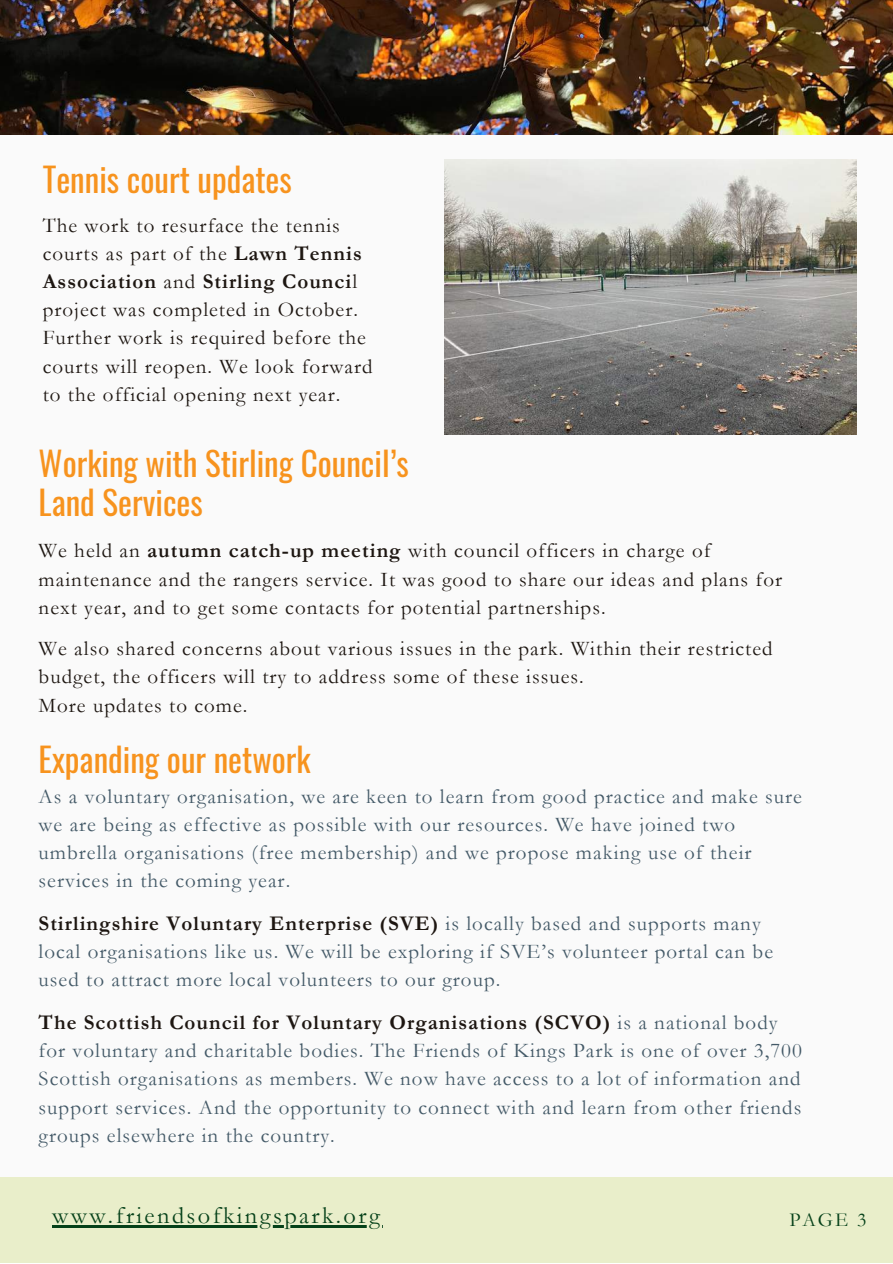
<style>
.page{position:relative;width:893px;height:1264px;background:#fff}
.page>*{position:absolute;margin:0;border:0;box-sizing:border-box;transform-origin:0 0}
.t1{font:33px/39.3px "Oswald";color:#f7931e}
.t2{font:24.3px "Garamond";letter-spacing:.1em;color:#054119}
.t3{font:21px/28px "Garamond";letter-spacing:.05em;color:#435967}
.t4{font:21px/28px "Garamond";letter-spacing:.05em;color:#1d1611}
.t5{font:19.8px "Garamond";color:#054119}
.s1{font-weight:700}
.s2{font-weight:700;color:#1d1611}
</style>
<div class="page">
<div style="left:0;top:0;width:892px;height:1262px;background:#fafafa"></div>
<div style="left:0;top:1176px;width:892px;height:86px;background:#e9eeca"></div>
<img style="left:0;top:0;width:892px;height:134px">
<img style="left:444px;top:160px;width:412px;height:274px">
<hr style="left:52px;top:1225px;width:330px;height:2px;background:#054119">
<h1 class="t1" style="left:43px;top:159px;width:251px">Tennis court updates</h1>
<p class="t4" style="left:43px;top:212px;width:331px">The work to resurface the tennis courts as part of the <span class="s1">Lawn Tennis Association</span> and <span class="s1">Stirling Counci</span>l project was completed in October.<br>Further work is required before the courts will reopen. We look forward to the official opening next year.</p>
<h1 class="t1" style="left:39px;top:442px;width:372px">Working with Stirling Council’s<br>Land Services</h1>
<p class="t4" style="left:39px;top:537px;width:745px;line-height:28.5px">We held an <span class="s1">autumn catch-up meeting</span> with council officers in charge of maintenance and the rangers service. It was good to share our ideas and plans for next year, and to get some contacts for potential partnerships.</p>
<p class="t4" style="left:39px;top:634px;width:735px;line-height:28.5px">We also shared concerns about various issues in the park. Within their restricted budget, the officers will try to address some of these issues.<br>More updates to come.</p>
<h1 class="t1" style="left:39px;top:738px;width:273px">Expanding our network</h1>
<p class="t3" style="left:39px;top:782px;width:764px">As a voluntary organisation, we are keen to learn from good practice and make sure we are being as effective as possible with our resources. We have joined two umbrella organisations (free membership) and we propose making use of their services in the coming year.</p>
<p class="t3" style="left:39px;top:909px;width:736px"><span class="s2">Stirlingshire Voluntary Enterprise (SVE)</span> is locally based and supports many local organisations like us. We will be exploring if SVE’s volunteer portal can be used to attract more local volunteers to our group.</p>
<p class="t3" style="left:39px;top:1008px;width:764px"><span class="s2">The Scottish Council for Voluntary Organisations (SCVO)</span> is a national body for voluntary and charitable bodies. The Friends of Kings Park is one of over 3,700<br>Scottish organisations as members. We now have access to a lot of information and support services. And the opportunity to connect with and learn from other friends groups elsewhere in the country.</p>
<p class="t2" style="left:52px;top:1201px;width:329px">www.friendsofkingspark.org</p>
<p class="t5" style="left:789px;top:1209px;width:78px">PAGE 3</p>
</div>
